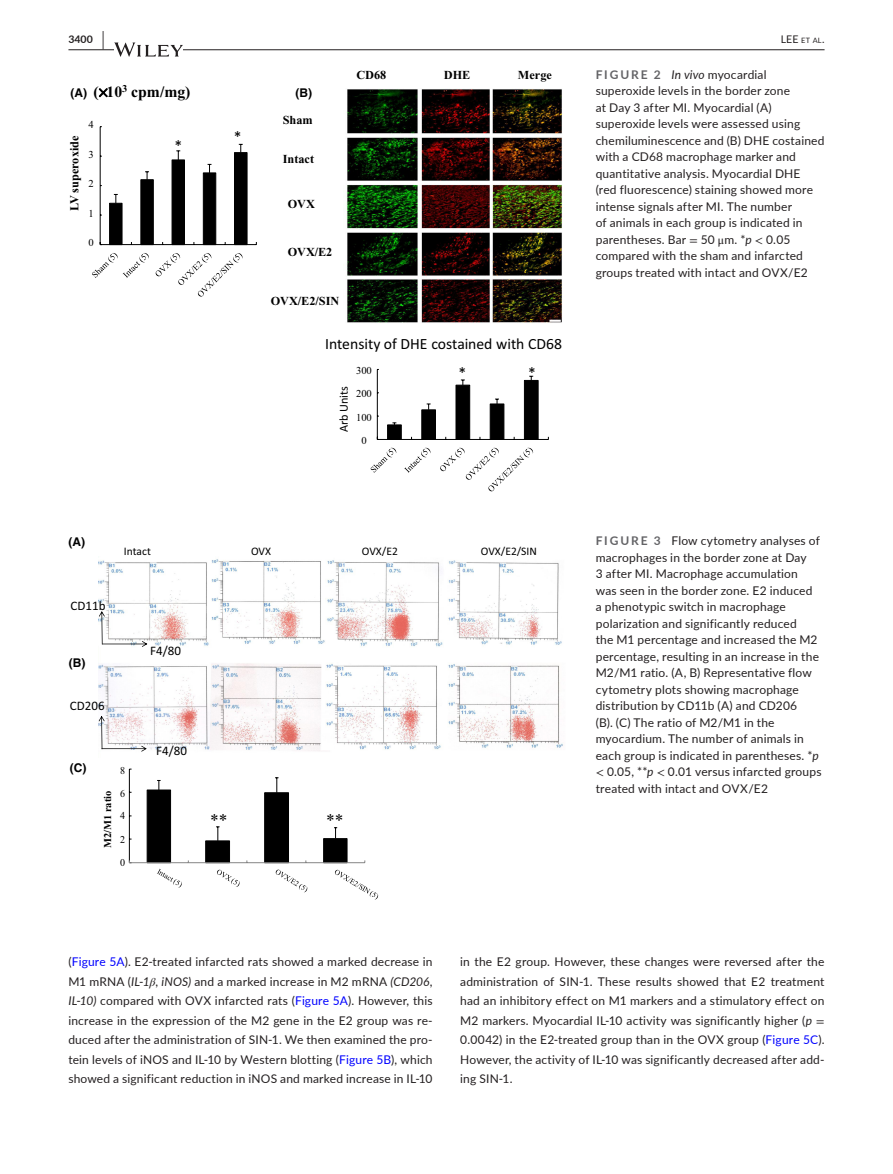
<style>
.page{position:relative;width:893px;height:1174px;background:#fff}
.page>*{position:absolute;margin:0;border:0;box-sizing:border-box;transform-origin:0 0}
.t1{font:17.4px "Times New Roman";color:#000}
.t2{font:15.75px "Calibri";color:#000}
.t3{font:700 15.75px "Times New Roman";color:#000}
.t4{font:13.05px "Calibri";color:#000}
.t5{font:700 12.3px "Times New Roman";color:#000}
.t6{font:12.3px "Calibri";color:#000}
.t7{font:12px/16.5px "Lato";letter-spacing:.015em;color:#231f20;text-align:justify}
.t8{font:700 12px "Helvetica";color:#000}
.t9{font:11.55px "Calibri";color:#000}
.t10{font:10.65px "Times New Roman";color:#000}
.t11{font:700 10.5px "Times New Roman";color:#000}
.t12{font:10.5px "Lato";color:#231f20}
.t13{font:700 10.5px "Lato";color:#231f20}
.t14{font:10.5px "Times New Roman";color:#000;scale:.95 1}
.s1{font-size:19.5px}
.s2{font-size:7.35px}
.s3{font-family:"Helvetica";font-size:12px}
.s4{font-weight:700;color:#636366}
.s5{font-style:italic}
.s6{font-family:"STIX"}
.s7{color:#00f}
.s8{font-family:"STIX";font-style:italic}
</style>
<div class="page">
<hr style="left:68px;top:49px;width:756px;height:1px;background:#231f20">
<svg style="left:114px;top:42px;width:69px;height:15px"></svg>
<div style="left:109px;top:203px;width:13px;height:42px;background:#000;border:1px solid #000"></div>
<div style="left:141px;top:179px;width:13px;height:66px;background:#000;border:1px solid #000"></div>
<div style="left:172px;top:160px;width:13px;height:85px;background:#000"></div>
<div style="left:203px;top:173px;width:13px;height:72px;background:#000;border:1px solid #000"></div>
<div style="left:234px;top:152px;width:13px;height:93px;background:#000"></div>
<svg style="left:114px;top:194px;width:4px;height:9px"></svg>
<svg style="left:145px;top:171px;width:4px;height:9px"></svg>
<svg style="left:176px;top:151px;width:4px;height:9px"></svg>
<svg style="left:208px;top:164px;width:3px;height:9px"></svg>
<svg style="left:239px;top:144px;width:4px;height:9px"></svg>
<hr style="left:100px;top:127px;width:1px;height:118px;background:#000">
<hr style="left:100px;top:244px;width:156px;height:1px;background:#000">
<svg style="left:92px;top:253px;width:57px;height:25px"></svg>
<svg style="left:156px;top:253px;width:87px;height:43px"></svg>
<svg style="left:98px;top:88px;width:10px;height:10px"></svg>
<div style="left:387px;top:424px;width:15px;height:16px;background:#000;border:1px solid #000"></div>
<div style="left:421px;top:409px;width:15px;height:31px;background:#000;border:1px solid #000"></div>
<div style="left:456px;top:385px;width:14px;height:55px;background:#000;border:1px solid #000"></div>
<div style="left:490px;top:404px;width:14px;height:36px;background:#000;border:1px solid #000"></div>
<div style="left:524px;top:380px;width:14px;height:60px;background:#000"></div>
<svg style="left:392px;top:422px;width:4px;height:3px"></svg>
<svg style="left:427px;top:404px;width:4px;height:6px"></svg>
<svg style="left:461px;top:380px;width:4px;height:5px"></svg>
<svg style="left:495px;top:399px;width:4px;height:5px"></svg>
<svg style="left:529px;top:376px;width:4px;height:4px"></svg>
<hr style="left:377px;top:369px;width:1px;height:70px;background:#000">
<hr style="left:377px;top:439px;width:171px;height:1px;background:#000">
<svg style="left:371px;top:448px;width:25px;height:25px"></svg>
<svg style="left:404px;top:448px;width:26px;height:25px"></svg>
<svg style="left:440px;top:448px;width:93px;height:43px"></svg>
<img style="left:346px;top:89px;width:216px;height:234px">
<div style="left:147px;top:789px;width:24px;height:74px;background:#000;border:1px solid #000"></div>
<div style="left:205px;top:840px;width:25px;height:23px;background:#000;border:1px solid #000"></div>
<div style="left:264px;top:792px;width:25px;height:71px;background:#000;border:1px solid #000"></div>
<div style="left:323px;top:838px;width:24px;height:25px;background:#000;border:1px solid #000"></div>
<svg style="left:157px;top:780px;width:4px;height:10px"></svg>
<svg style="left:216px;top:826px;width:4px;height:15px"></svg>
<svg style="left:275px;top:777px;width:4px;height:15px"></svg>
<svg style="left:334px;top:827px;width:3px;height:11px"></svg>
<hr style="left:129px;top:769px;width:1px;height:93px;background:#000">
<hr style="left:129px;top:862px;width:236px;height:1px;background:#868686">
<svg style="left:157px;top:868px;width:25px;height:19px"></svg>
<svg style="left:217px;top:869px;width:23px;height:18px"></svg>
<svg style="left:276px;top:869px;width:31px;height:23px"></svg>
<svg style="left:335px;top:869px;width:43px;height:30px"></svg>
<img style="left:98px;top:559px;width:465px;height:193px">
<svg style="left:99px;top:611px;width:48px;height:36px"></svg>
<svg style="left:99px;top:716px;width:48px;height:35px"></svg>
<p class="t13" style="left:68px;top:31px;width:37px">3400 <span class="s1">|</span></p>
<p class="t12" style="left:781px;top:31px;width:45px">LEE <span class="s2">et al</span>.</p>
<h2 class="t3" style="left:71px;top:83px;width:121px"><span class="s3">(A)</span> ( 10<sup>3</sup> cpm/mg)</h2>
<p class="t8" style="left:296px;top:86px;width:18px">(B)</p>
<p class="t10" style="left:89px;top:118px;width:7px">4</p>
<p class="t5" style="left:68px;top:211px;width:77px;rotate:-90deg">LV superoxide</p>
<p class="t10" style="left:89px;top:147px;width:7px">3</p>
<p class="t10" style="left:89px;top:177px;width:7px">2</p>
<p class="t10" style="left:89px;top:206px;width:7px">1</p>
<p class="t10" style="left:89px;top:236px;width:7px">0</p>
<h2 class="t2" style="left:174px;top:135px;width:9px">*</h2>
<h2 class="t2" style="left:234px;top:125px;width:9px">*</h2>
<p class="t5" style="left:283px;top:113px;width:31px">Sham</p>
<p class="t5" style="left:283px;top:152px;width:33px">Intact</p>
<p class="t5" style="left:288px;top:197px;width:29px">OVX</p>
<p class="t5" style="left:288px;top:245px;width:46px">OVX/E2</p>
<p class="t5" style="left:271px;top:294px;width:70px">OVX/E2/SIN</p>
<p class="t5" style="left:356px;top:68px;width:31px">CD68</p>
<p class="t5" style="left:444px;top:68px;width:28px">DHE</p>
<p class="t5" style="left:518px;top:68px;width:35px">Merge</p>
<h2 class="t2" style="left:325px;top:333px;width:238px">Intensity of DHE costained with CD68</h2>
<p class="t6" style="left:335px;top:432px;width:48px;rotate:-90deg">Arb Units</p>
<p class="t10" style="left:356px;top:363px;width:17px">300</p>
<h2 class="t2" style="left:459px;top:362px;width:9px">*</h2>
<h2 class="t2" style="left:528px;top:362px;width:9px">*</h2>
<p class="t10" style="left:356px;top:386px;width:17px">200</p>
<p class="t10" style="left:356px;top:410px;width:17px">100</p>
<p class="t10" style="left:361px;top:433px;width:7px">0</p>
<p class="t7" style="left:596px;top:66px;width:230px;text-align:left"><span class="s4">FIGURE 2</span> <span class="s5">In vivo</span> myocardial superoxide levels in the border zone<br>at Day 3 after MI. Myocardial (A) superoxide levels were assessed using chemiluminescence and (B) DHE costained with a CD68 macrophage marker and quantitative analysis. Myocardial DHE<br>(red fluorescence) staining showed more intense signals after MI. The number<br>of animals in each group is indicated in parentheses. Bar <span class="s6">=</span> 50 <span class="s6">μ</span>m. *<span class="s5">p</span> <span class="s6">&lt;</span> 0.05 compared with the sham and infarcted groups treated with intact and OVX/E2</p>
<p class="t8" style="left:68px;top:534px;width:18px">(A)</p>
<p class="t9" style="left:124px;top:543px;width:28px">Intact</p>
<p class="t9" style="left:251px;top:543px;width:21px">OVX</p>
<p class="t9" style="left:362px;top:543px;width:37px">OVX/E2</p>
<p class="t9" style="left:481px;top:543px;width:58px">OVX/E2/SIN</p>
<p class="t4" style="left:71px;top:596px;width:37px">CD11b</p>
<p class="t8" style="left:69px;top:655px;width:18px">(B)</p>
<p class="t4" style="left:70px;top:697px;width:36px">CD206</p>
<p class="t8" style="left:70px;top:760px;width:18px">(C)</p>
<p class="t11" style="left:102px;top:848px;width:59px;rotate:-90deg">M2/M1 ratio</p>
<p class="t14" style="left:120px;top:763px;width:7px">8</p>
<p class="t14" style="left:120px;top:786px;width:7px">6</p>
<p class="t14" style="left:120px;top:809px;width:7px">4</p>
<p class="t14" style="left:120px;top:832px;width:7px">2</p>
<p class="t14" style="left:120px;top:855px;width:7px">0</p>
<p class="t4" style="left:150px;top:641px;width:32px">F4/80</p>
<p class="t4" style="left:156px;top:742px;width:32px">F4/80</p>
<h1 class="t1" style="left:210px;top:809px;width:19px">**</h1>
<h1 class="t1" style="left:326px;top:809px;width:19px">**</h1>
<p class="t7" style="left:596px;top:532px;width:227px;text-align:left"><span class="s4">FIGURE 3</span> Flow cytometry analyses of macrophages in the border zone at Day<br>3 after MI. Macrophage accumulation was seen in the border zone. E2 induced<br>a phenotypic switch in macrophage polarization and significantly reduced<br>the M1 percentage and increased the M2 percentage, resulting in an increase in the M2/M1 ratio. (A, B) Representative flow cytometry plots showing macrophage distribution by CD11b (A) and CD206<br>(B). (C) The ratio of M2/M1 in the myocardium. The number of animals in each group is indicated in parentheses. *<span class="s5">p </span><span class="s6">&lt;</span> 0.05, **<span class="s5">p</span> <span class="s6">&lt;</span> 0.01 versus infarcted groups treated with intact and OVX/E2</p>
<p class="t7" style="left:68px;top:951px;width:366px;line-height:19.5px">(<span class="s7">Figure 5A</span>). E2-treated infarcted rats showed a marked decrease in M1 mRNA (<span class="s5">IL</span>-<span class="s5">1</span><span class="s8">β</span>, <span class="s5">iNOS)</span> and a marked increase in M2 mRNA <span class="s5">(CD206</span>, <span class="s5">IL</span>-<span class="s5">10)</span> compared with OVX infarcted rats (<span class="s7">Figure 5A</span>). However, this increase in the expression of the M2 gene in the E2 group was re&shy;duced after the administration of SIN-1. We then examined the pro&shy;tein levels of iNOS and IL-10 by Western blotting (<span class="s7">Figure 5B</span>), which showed a significant reduction in iNOS and marked increase in IL-10</p>
<p class="t7" style="left:460px;top:951px;width:366px;line-height:19.5px">in the E2 group. However, these changes were reversed after the administration of SIN-1. These results showed that E2 treatment had an inhibitory effect on M1 markers and a stimulatory effect on M2 markers. Myocardial IL-10 activity was significantly higher (<span class="s5">p</span> <span class="s6">= </span>0.0042) in the E2-treated group than in the OVX group (<span class="s7">Figure 5C</span>).<br>However, the activity of IL-10 was significantly decreased after add&shy;ing SIN-1.</p>
</div>
